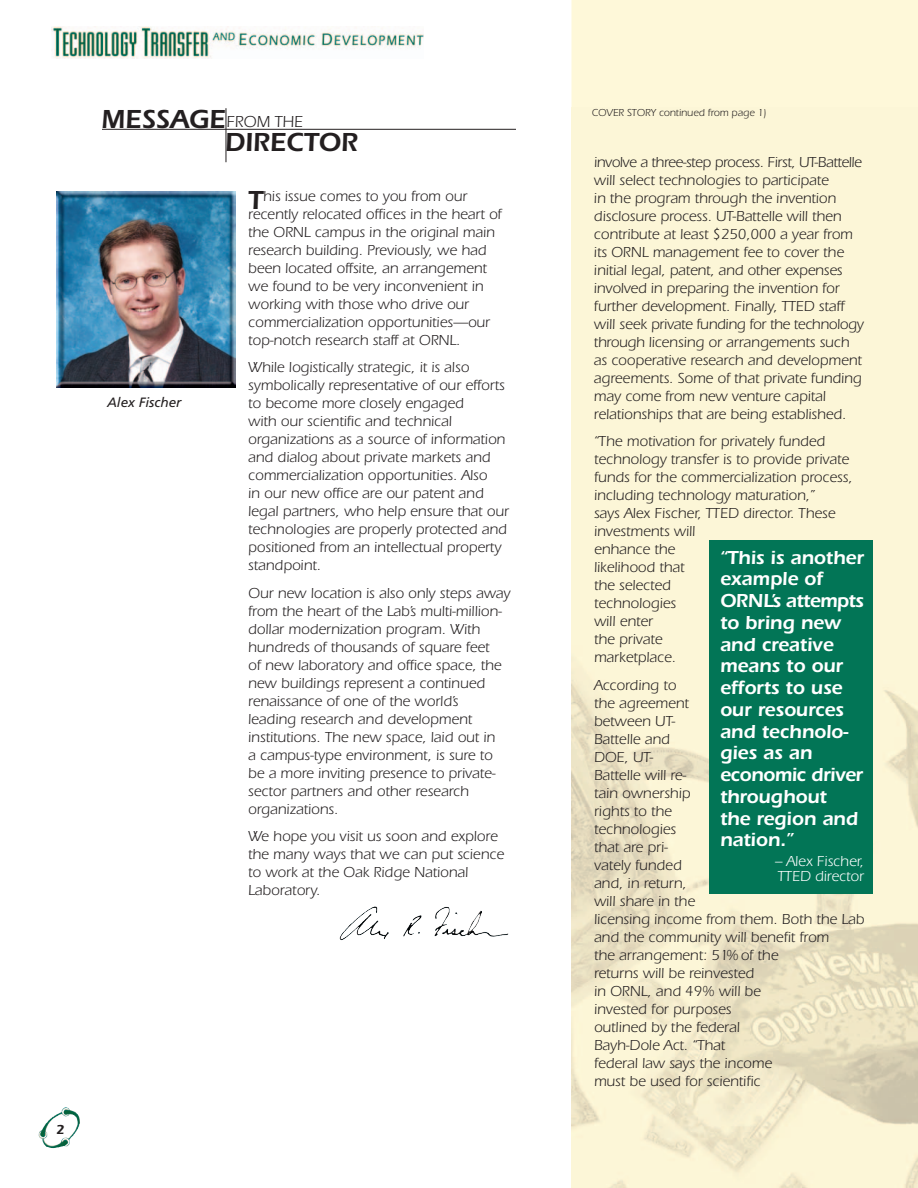
<style>
.page{position:relative;width:918px;height:1188px;background:#fff}
.page>*{position:absolute;margin:0;border:0;box-sizing:border-box;transform-origin:0 0}
.t1{font:600 27px/22.8px "Itc Eras";letter-spacing:-.005em;color:#231f20}
.t2{font:600 19.5px/21.8px "Itc Eras";letter-spacing:-.005em;color:#fff}
.t3{font:15px/18px "Itc Eras";color:#231f20}
.t4{font:15px/15px "Itc Eras";color:#fff}
.t5{font:italic 13.5px "Frutiger";color:#231f20}
.t6{font:600 13.5px "Itc Eras";color:#231f20}
.t7{font:10.5px "Itc Eras";color:#231f20}
.s1{font-weight:400;font-size:16.5px}
.s2{font-weight:600;font-size:27px}
</style>
<div class="page">
<img style="left:52px;top:26px;width:372px;height:33px">
<img style="left:39px;top:1107px;width:41px;height:41px">
<div style="left:571px;top:0;width:347px;height:108px;background:#fef8d9"></div>
<img style="left:571px;top:108px;width:347px;height:1080px">
<hr style="left:102px;top:129px;width:414px;height:1px;background:#231f20">
<hr style="left:226px;top:108px;width:1px;height:54px;background:#231f20">
<div style="left:710px;top:540px;width:163px;height:354px;background:#027556"></div>
<img style="left:341px;top:907px;width:37px;height:32px">
<img style="left:56px;top:191px;width:179px;height:197px">
<h1 class="t1" style="left:225px;top:107px;width:135px;text-indent:-124px">MESSAGE<span class="s1">FROM THE<br></span>DIRECTOR</h1>
<p class="t5" style="left:107px;top:394px;width:76px">Alex Fischer</p>
<p class="t3" style="left:248px;top:188px;width:255px"><span class="s2">T</span>his issue comes to you from our recently relocated offices in the heart of the ORNL campus in the original main research building. Previously, we had been located offsite, an arrangement we found to be very inconvenient in working with those who drive our commercialization opportunities—our top-notch research staff at ORNL.</p>
<p class="t3" style="left:248px;top:359px;width:262px">While logistically strategic, it is also symbolically representative of our efforts to become more closely engaged<br>with our scientific and technical organizations as a source of information and dialog about private markets and commercialization opportunities. Also<br>in our new office are our patent and legal partners, who help ensure that our technologies are properly protected and positioned from an intellectual property standpoint.</p>
<p class="t3" style="left:248px;top:584px;width:264px">Our new location is also only steps away from the heart of the Lab’s multi-million&shy;dollar modernization program. With hundreds of thousands of square feet<br>of new laboratory and office space, the new buildings represent a continued renaissance of one of the world’s<br>leading research and development institutions. The new space, laid out in<br>a campus-type environment, is sure to be a more inviting presence to private&shy;sector partners and other research organizations.</p>
<p class="t3" style="left:248px;top:827px;width:257px">We hope you visit us soon and explore the many ways that we can put science to work at the Oak Ridge National<br>Laboratory.</p>
<p class="t6" style="left:56px;top:1121px;width:10px">2</p>
<p class="t7" style="left:592px;top:107px;width:176px">COVER STORY continued from page 1)</p>
<p class="t3" style="left:594px;top:154px;width:271px">involve a three-step process. First, UT-Battelle will select technologies to participate<br>in the program through the invention disclosure process. UT-Battelle will then contribute at least $250,000 a year from its ORNL management fee to cover the initial legal, patent, and other expenses involved in preparing the invention for further development. Finally, TTED staff will seek private funding for the technology through licensing or arrangements such as cooperative research and development agreements. Some of that private funding may come from new venture capital relationships that are being established.</p>
<p class="t3" style="left:594px;top:433px;width:260px">“The motivation for privately funded technology transfer is to provide private funds for the commercialization process, including technology maturation,”<br>says Alex Fischer, TTED director. These investments will<br>enhance the<br>likelihood that<br>the selected<br>technologies<br>will enter<br>the private<br>marketplace.</p>
<p class="t3" style="left:594px;top:676px;width:272px">According to<br>the agreement<br>between UT-<br>Battelle and<br>DOE, UT-<br>Battelle will re-<br>tain ownership<br>rights to the<br>technologies<br>that are pri-<br>vately funded<br>and, in return,<br>will share in the<br>licensing income from them. Both the Lab and the community will benefit from<br>the arrangement: 51% of the<br>returns will be reinvested<br>in ORNL, and 49% will be<br>invested for purposes<br>outlined by the federal<br>Bayh-Dole Act. “That<br>federal law says the income<br>must be used for scientific</p>
<h2 class="t2" style="left:720px;top:546px;width:146px">“This is another example of<br>ORNL’s attempts to bring new and creative means to our efforts to use our resources and technolo&shy;gies as an economic driver throughout<br>the region and nation.”</h2>
<p class="t4" style="left:775px;top:854px;width:91px">– Alex Fischer,<br>TTED director</p>
</div>
